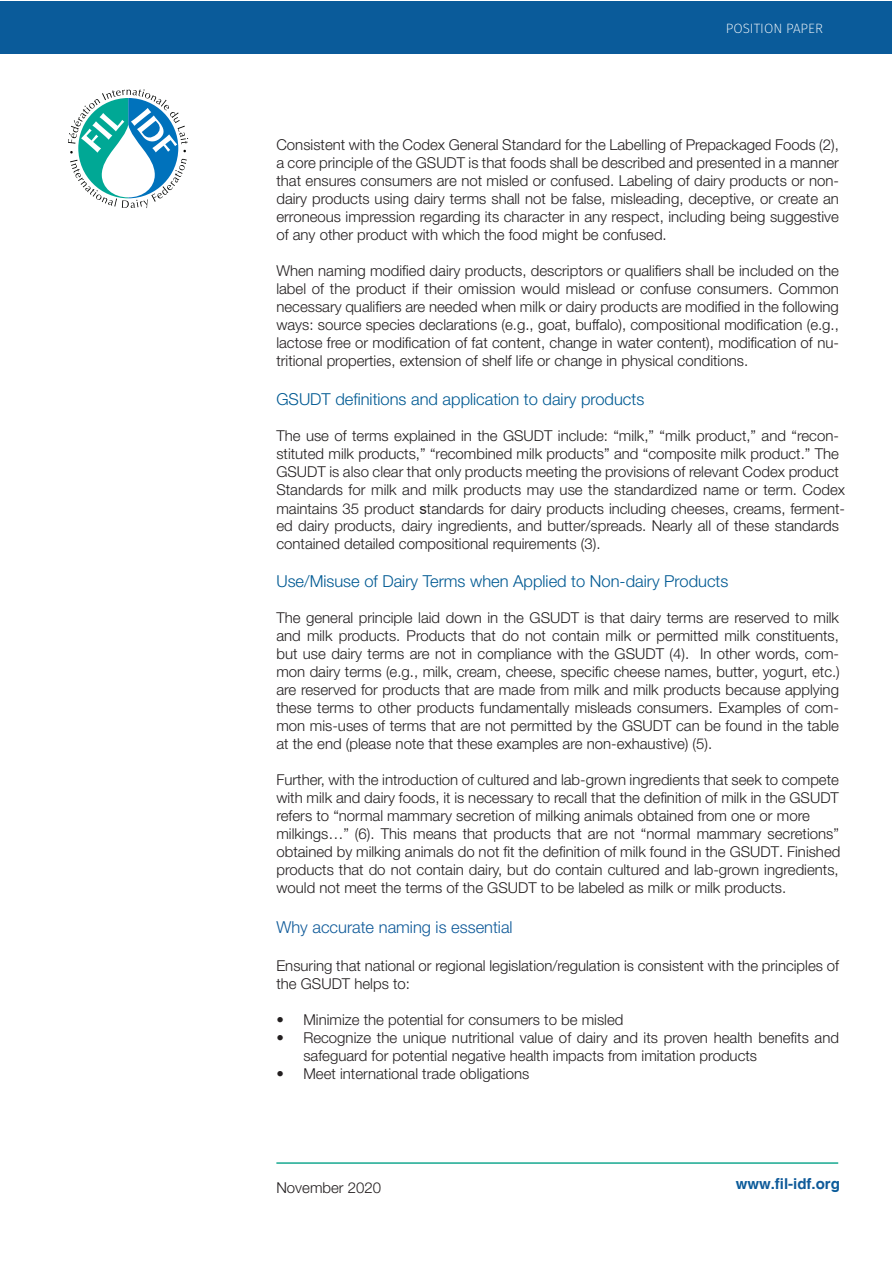
<style>
.page{position:relative;width:893px;height:1263px;background:#fff}
.page>*{position:absolute;margin:0;border:0;box-sizing:border-box;transform-origin:0 0}
.t1{font:300 16.5px "Helvetica Neue";color:#005a93}
.t2{font:300 16.5px "Helvetica Neue";color:#105b9a}
.t3{font:300 15px/18px "Helvetica Neue";color:#231f20}
.t4{font:700 15px "Helvetica";color:#105b9a}
.t5{font:200 13.5px "Fira Sans";color:#fff}
.s1{font-family:"Arial";font-weight:400}
.s2{color:#0a5b9a}
</style>
<div class="page">
<div style="left:1px;top:1px;width:891px;height:52px;background:#0a5b9a"></div>
<hr style="left:276px;top:1162px;width:562px;height:2px;background:#17a990">
<svg style="left:68px;top:89px;width:120px;height:119px"></svg>
<p class="t5" style="left:726px;top:19px;width:99px">POSITION PAPER</p>
<p class="t3" style="left:276px;top:135px;width:564px;text-align:justify">Consistent with the Codex General Standard for the Labelling of Prepackaged Foods (2), a core principle of the GSUDT is that foods shall be described and presented in a manner that ensures consumers are not misled or confused. Labeling of dairy products or non&shy;dairy products using dairy terms shall not be false, misleading, deceptive, or create an erroneous impression regarding its character in any respect, including being suggestive of any other product with which the food might be confused.</p>
<p class="t3" style="left:276px;top:261px;width:564px;text-align:justify">When naming modified dairy products, descriptors or qualifiers shall be included on the label of the product if their omission would mislead or confuse consumers. Common necessary qualifiers are needed when milk or dairy products are modified in the following ways: source species declarations (e.g., goat, buffalo), compositional modification (e.g., lactose free or modification of fat content, change in water content), modification of nu&shy;tritional properties, extension of shelf life or change in physical conditions.</p>
<p class="t1" style="left:276px;top:386px;width:369px">GSUDT definitions and application to dairy products</p>
<p class="t3" style="left:276px;top:426px;width:570px">The use of terms explained in the GSUDT include: “milk,” “milk product,” and “recon&shy;stituted milk products,” “recombined milk products” and “composite milk product.” The GSUDT is also clear that only products meeting the provisions of relevant Codex product Standards for milk and milk products may use the standardized name or term. Codex maintains 35 product <span class="s1">s</span>tandards for dairy products including cheeses, creams, ferment&shy;ed dairy products, dairy ingredients, and butter/spreads. Nearly all of these standards contained detailed compositional requirements (3).</p>
<p class="t1" style="left:276px;top:568px;width:453px">Use/Misuse of Dairy Terms when Applied to Non-dairy Products</p>
<p class="t3" style="left:276px;top:608px;width:565px;text-align:justify">The general principle laid down in the GSUDT is that dairy terms are reserved to milk and milk products. Products that do not contain milk or permitted milk constituents, but use dairy terms are not in compliance with the GSUDT (4). In other words, com&shy;mon dairy terms (e.g., milk, cream, cheese, specific cheese names, butter, yogurt, etc.) are reserved for products that are made from milk and milk products because applying these terms to other products fundamentally misleads consumers. Examples of com&shy;mon mis-uses of terms that are not permitted by the GSUDT can be found in the table at the end (please note that these examples are non-exhaustive) (5).</p>
<p class="t3" style="left:276px;top:770px;width:565px">Further, with the introduction of cultured and lab-grown ingredients that seek to compete with milk and dairy foods, it is necessary to recall that the definition of milk in the GSUDT refers to “normal mammary secretion of milking animals obtained from one or more milkings…” (6). This means that products that are not “normal mammary secretions” obtained by milking animals do not fit the definition of milk found in the GSUDT. Finished products that do not contain dairy, but do contain cultured and lab-grown ingredients, would not meet the terms of the GSUDT to be labeled as milk or milk products.</p>
<p class="t2" style="left:276px;top:914px;width:238px">Why accurate naming is essential</p>
<p class="t3" style="left:276px;top:955px;width:564px">Ensuring that national or regional legislation/regulation is consistent with the principles of the GSUDT helps to:</p>
<p class="t3" style="left:276px;top:1009px;width:349px">• Minimize the potential for consumers to be misled</p>
<p class="t3" style="left:303px;top:1027px;width:537px;text-indent:-27px">• Recognize the unique nutritional value of dairy and its proven health benefits and safeguard for potential negative health impacts from imitation products</p>
<p class="t3" style="left:276px;top:1063px;width:254px">• Meet international trade obligations</p>
<p class="t3" style="left:276px;top:1178px;width:106px">November 2020</p>
<p class="t4" style="left:736px;top:1175px;width:106px"><span class="s2">ww</span>w.fil-idf.or<span class="s2">g</span></p>
</div>
